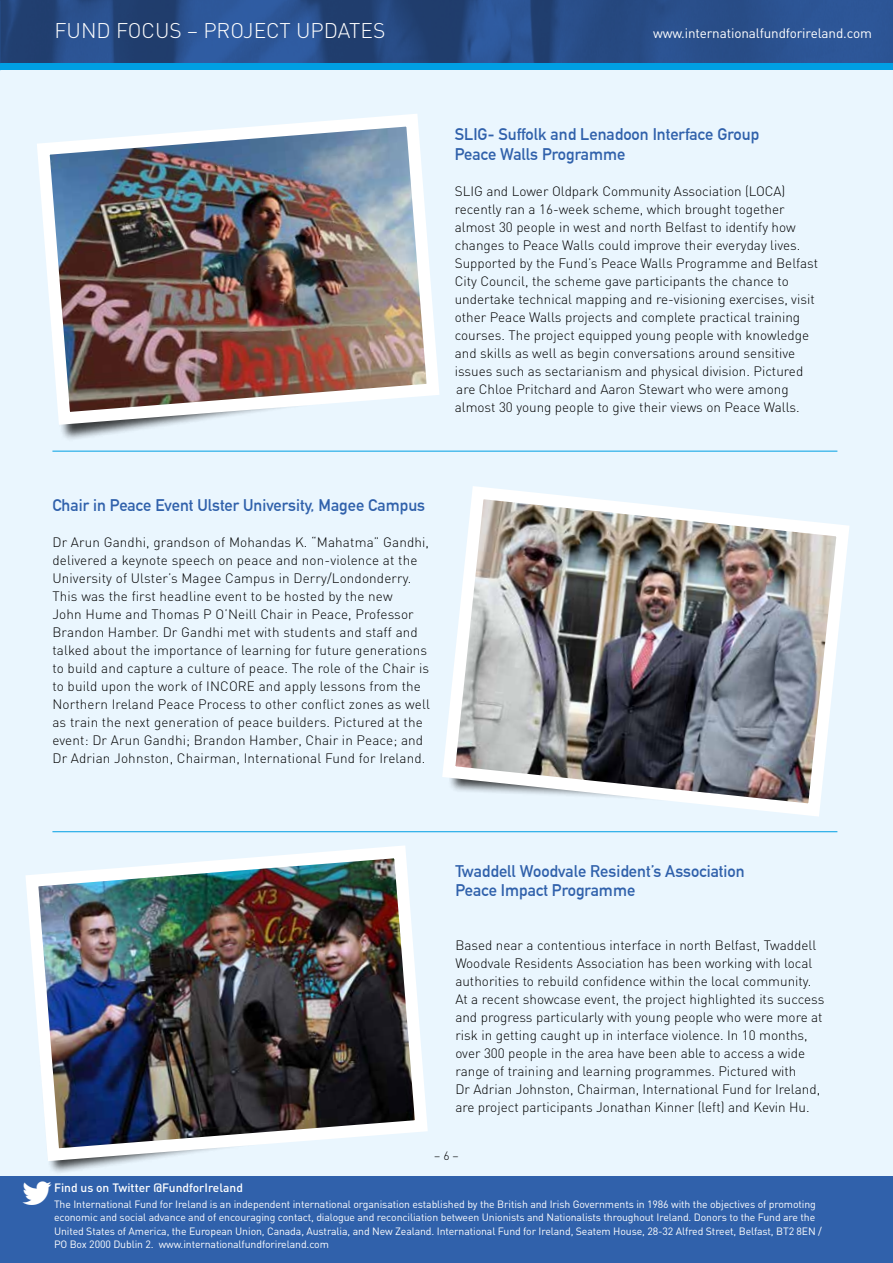
<style>
.page{position:relative;width:893px;height:1263px;background:#fff}
.page>*{position:absolute;margin:0;border:0;box-sizing:border-box;transform-origin:0 0}
.t1{font:300 21px "DIN";color:#fff}
.t2{font:700 16.5px/19.5px "DIN Alternate";color:#3061ab}
.t3{font:300 13.5px/18px "DIN";color:#000}
.t4{font:13.5px "DIN";letter-spacing:-.01em;color:#fff}
.t5{font:500 12px "DIN";color:#fff}
.t6{font:300 12px "DIN";color:#000}
.t7{font:10.5px/13.5px "DIN";letter-spacing:-.01em;color:#fff}
</style>
<div class="page">
<div style="left:0;top:68px;width:892px;height:1195px;background:#eaf6fe"></div>
<img style="left:1px;top:0;width:891px;height:64px">
<div style="left:0;top:64px;width:893px;height:6px;background:#009fe3"></div>
<svg style="left:892px;top:0;width:1px;height:233px"></svg>
<img style="left:0;top:0;width:1px;height:64px">
<hr style="left:892px;top:999px;width:1px;height:179px;background:#103578">
<div style="left:0;top:1176px;width:893px;height:87px;background:#3061ab"></div>
<hr style="left:52px;top:831px;width:785px;height:1px;background:#009fe3">
<div style="left:39px;top:1017px;width:308px;height:158px;background:#000;opacity:.75"></div>
<img style="left:26px;top:846px;width:402px;height:321px">
<hr style="left:52px;top:451px;width:785px;height:1px;background:#009fe3">
<div style="left:51px;top:283px;width:308px;height:158px;background:#000;opacity:.75"></div>
<img style="left:37px;top:114px;width:402px;height:317px">
<img style="left:442px;top:486px;width:407px;height:331px">
<h1 class="t1" style="left:54px;top:18px;width:332px">FUND FOCUS – PROJECT UPDATES</h1>
<p class="t4" style="left:653px;top:25px;width:220px">www.internationalfundforireland.com</p>
<p class="t2" style="left:455px;top:124px;width:306px">SLIG- Suffolk and Lenadoon Interface Group<br>Peace Walls Programme</p>
<p class="t3" style="left:455px;top:182px;width:365px">SLIG and Lower Oldpark Community Association (LOCA) recently ran a 16-week scheme, which brought together almost 30 people in west and north Belfast to identify how changes to Peace Walls could improve their everyday lives.<br>Supported by the Fund’s Peace Walls Programme and Belfast City Council, the scheme gave participants the chance to undertake technical mapping and re-visioning exercises, visit other Peace Walls projects and complete practical training courses. The project equipped young people with knowledge and skills as well as begin conversations around sensitive issues such as sectarianism and physical division. Pictured are Chloe Pritchard and Aaron Stewart who were among almost 30 young people to give their views on Peace Walls.</p>
<p class="t2" style="left:52px;top:494px;width:374px">Chair in Peace Event Ulster University, Magee Campus</p>
<p class="t3" style="left:52px;top:532px;width:379px">Dr Arun Gandhi, grandson of Mohandas K. “Mahatma” Gandhi, delivered a keynote speech on peace and non-violence at the University of Ulster’s Magee Campus in Derry/Londonderry.<br>This was the first headline event to be hosted by the new<br>John Hume and Thomas P O’Neill Chair in Peace, Professor Brandon Hamber. Dr Gandhi met with students and staff and talked about the importance of learning for future generations to build and capture a culture of peace. The role of the Chair is to build upon the work of INCORE and apply lessons from the Northern Ireland Peace Process to other conflict zones as well as train the next generation of peace builders. Pictured at the event: Dr Arun Gandhi; Brandon Hamber, Chair in Peace; and Dr Adrian Johnston, Chairman, International Fund for Ireland.</p>
<p class="t2" style="left:455px;top:860px;width:291px">Twaddell Woodvale Resident’s Association<br>Peace Impact Programme</p>
<p class="t3" style="left:455px;top:936px;width:371px">Based near a contentious interface in north Belfast, Twaddell Woodvale Residents Association has been working with local authorities to rebuild confidence within the local community.<br>At a recent showcase event, the project highlighted its success and progress particularly with young people who were more at risk in getting caught up in interface violence. In 10 months, over 300 people in the area have been able to access a wide range of training and learning programmes. Pictured with<br>Dr Adrian Johnston, Chairman, International Fund for Ireland, are project participants Jonathan Kinner (left) and Kevin Hu.</p>
<p class="t5" style="left:54px;top:1180px;width:190px">Find us on Twitter @FundforIreland</p>
<p class="t6" style="left:434px;top:1148px;width:26px">– 6 –</p>
<p class="t7" style="left:54px;top:1197px;width:769px">The International Fund for Ireland is an independent international organisation established by the British and Irish Governments in 1986 with the objectives of promoting economic and social advance and of encouraging contact, dialogue and reconciliation between Unionists and Nationalists throughout Ireland. Donors to the Fund are the United States of America, the European Union, Canada, Australia, and New Zealand. International Fund for Ireland, Seatem House, 28-32 Alfred Street, Belfast, BT2 8EN / PO Box 2000 Dublin 2. www.internationalfundforireland.com</p>
</div>
